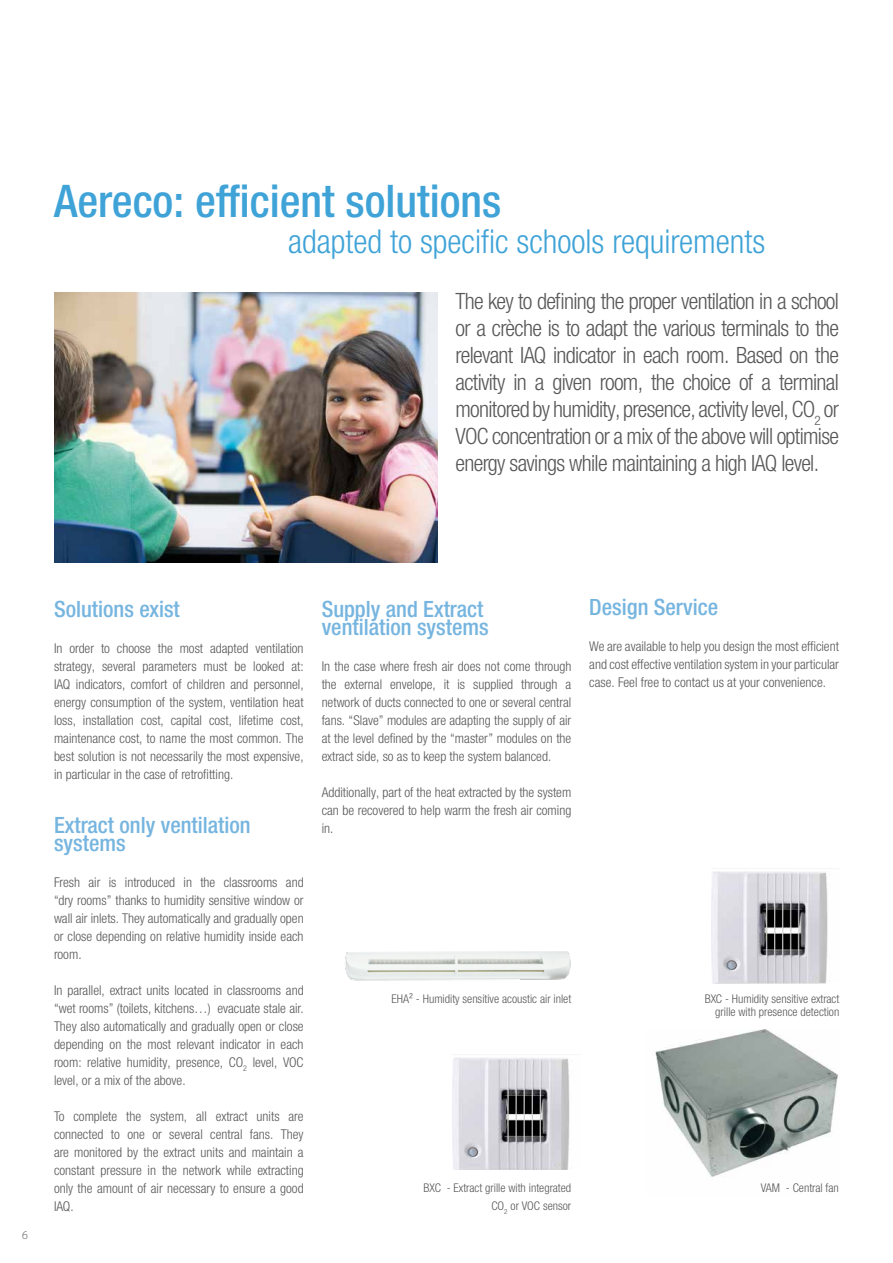
<style>
.page{position:relative;width:893px;height:1263px;background:#fff}
.page>*{position:absolute;margin:0;border:0;box-sizing:border-box;transform-origin:0 0}
.t1{font:500 condensed 45px "Helvetica Neue LTW1 G";color:#3fa3d7}
.t2{font:300 condensed 33px "Helvetica Neue LTW1 G";color:#3fa3d7}
.t3{font:300 condensed 22.5px/27px "Helvetica Neue LTW1 G";letter-spacing:-.03em;color:#58585a;text-align:justify}
.t4{font:500 condensed 22.5px/18px "Helvetica Neue LTW1 G";color:#76b5df}
.t5{font:300 condensed 13.5px/18px "Helvetica Neue LTW1 G";color:#58585a;text-align:justify}
.t6{font:300 condensed 12px/13.5px "Helvetica Neue LTW1 G";color:#58585a;text-align:right}
.t7{font:300 12px "Myriad Pro";color:#58585a}
</style>
<div class="page">
<img style="left:54px;top:292px;width:383px;height:270px">
<img style="left:345px;top:951px;width:226px;height:30px">
<img style="left:712px;top:871px;width:116px;height:112px">
<img style="left:453px;top:1057px;width:117px;height:113px">
<img style="left:655px;top:1029px;width:183px;height:148px">
<h1 class="t1" style="left:54px;top:174px;width:449px">Aereco: efficient solutions</h1>
<h2 class="t2" style="left:288px;top:222px;width:479px">adapted to specific schools requirements</h2>
<p class="t3" style="left:455px;top:288px;width:385px">The key to defining the proper ventilation in a school or a crèche is to adapt the various terminals to the relevant IAQ indicator in each room. Based on the activity in a given room, the choice of a terminal monitored by humidity, presence, activity level, CO<sub>2</sub> or VOC concentration or a mix of the above will optimise energy savings while maintaining a high IAQ level.</p>
<p class="t7" style="left:22px;top:1229px;width:7px">6</p>
<h3 class="t4" style="left:54px;top:599px;width:127px">Solutions exist</h3>
<p class="t5" style="left:54px;top:639px;width:251px">In order to choose the most adapted ventilation strategy, several parameters must be looked at:<br>IAQ indicators, comfort of children and personnel, energy consumption of the system, ventilation heat loss, installation cost, capital cost, lifetime cost, maintenance cost, to name the most common. The best solution is not necessarily the most expensive, in particular in the case of retrofitting.</p>
<h3 class="t4" style="left:54px;top:815px;width:198px">Extract only ventilation systems</h3>
<p class="t5" style="left:54px;top:873px;width:251px">Fresh air is introduced in the classrooms and “dry rooms” thanks to humidity sensitive window or wall air inlets. They automatically and gradually open or close depending on relative humidity inside each room.</p>
<p class="t5" style="left:54px;top:981px;width:251px">In parallel, extract units located in classrooms and “wet rooms” (toilets, kitchens…) evacuate stale air.<br>They also automatically and gradually open or close depending on the most relevant indicator in each room: relative humidity, presence, CO<sub>2</sub> level, VOC level, or a mix of the above.</p>
<p class="t5" style="left:54px;top:1107px;width:251px">To complete the system, all extract units are connected to one or several central fans. They are monitored by the extract units and maintain a constant pressure in the network while extracting only the amount of air necessary to ensure a good IAQ.</p>
<h3 class="t4" style="left:322px;top:600px;width:169px">Supply and Extract ventilation systems</h3>
<p class="t5" style="left:322px;top:657px;width:251px">In the case where fresh air does not come through the external envelope, it is supplied through a network of ducts connected to one or several central fans. “Slave” modules are adapting the supply of air at the level defined by the “master” modules on the extract side, so as to keep the system balanced.</p>
<p class="t5" style="left:322px;top:783px;width:251px">Additionally, part of the heat extracted by the system can be recovered to help warm the fresh air coming in.</p>
<h3 class="t4" style="left:589px;top:598px;width:130px">Design Service</h3>
<p class="t5" style="left:589px;top:638px;width:251px">We are available to help you design the most efficient and cost effective ventilation system in your particular case. Feel free to contact us at your convenience.</p>
<p class="t6" style="left:392px;top:992px;width:181px">EHA² - Humidity sensitive acoustic air inlet</p>
<p class="t6" style="left:705px;top:992px;width:136px">BXC - Humidity sensitive extract grille with presence detection</p>
<p class="t6" style="left:423px;top:1181px;width:149px">BXC - Extract grille with integrated</p>
<p class="t6" style="left:761px;top:1181px;width:80px">VAM - Central fan</p>
<p class="t6" style="left:491px;top:1199px;width:81px">CO<sub>2</sub> or VOC sensor</p>
</div>
